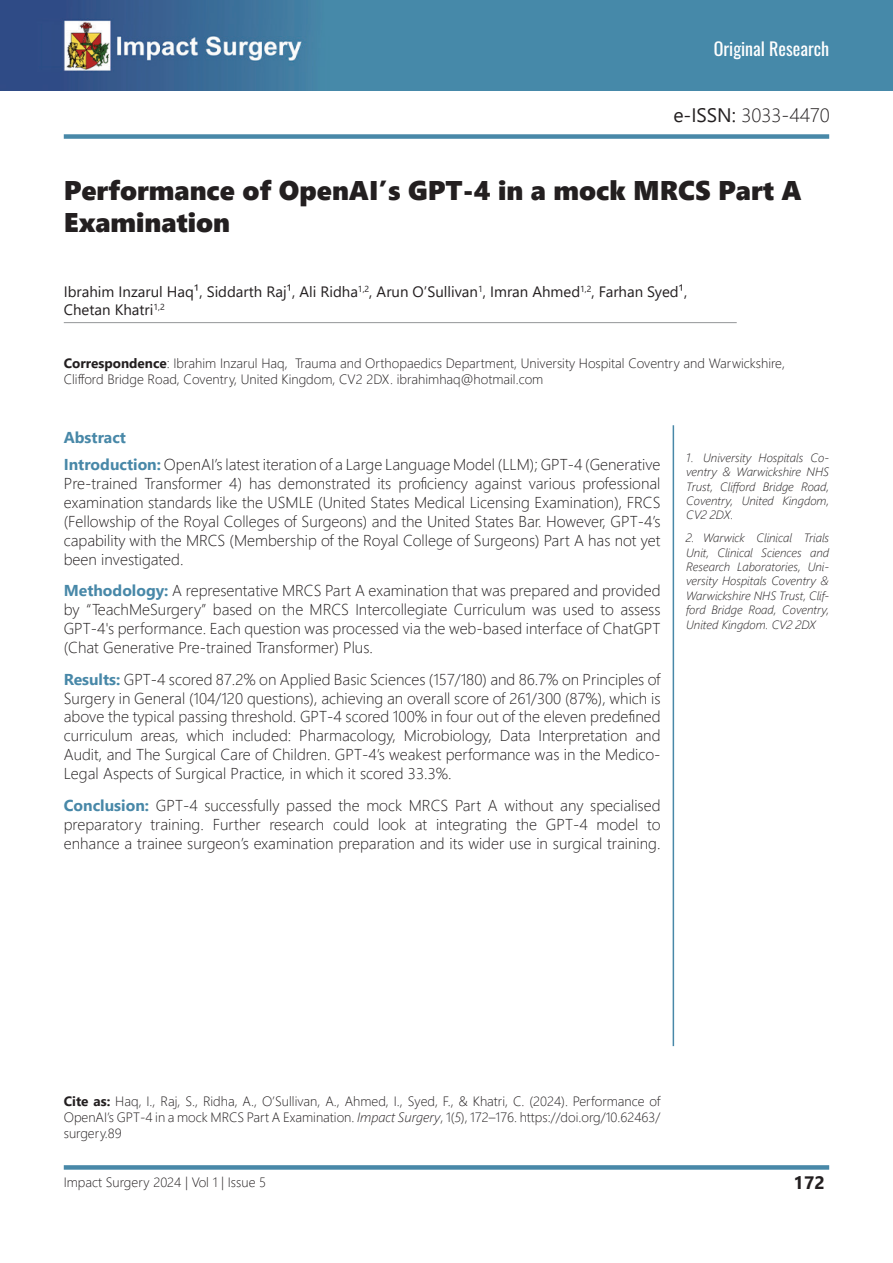
<style>
.page{position:relative;width:893px;height:1263px;background:#fff}
.page>*{position:absolute;margin:0;border:0;box-sizing:border-box;transform-origin:0 0}
.t1{font:27px/32.4px "Segoe UI Black";color:#231f20}
.t2{font:300 19.5px "Segoe UI";color:#231f20}
.t3{font:18px "Oswald";color:#fff}
.t4{font:700 18px "Segoe UI";color:#231f20}
.t5{font:300 15.75px/18.9px "Segoe UI";color:#231f20;text-align:justify}
.t6{font:15px/18px "Segoe UI";color:#231f20}
.t7{font:300 13.5px/16.2px "Segoe UI";color:#231f20}
.t8{font:italic 300 12px/14.4px "Segoe UI";color:#231f20;text-align:justify}
.s1{font-weight:400}
.s2{font-weight:700}
.s3{font-weight:700;color:#4888a8}
.s4{font-style:italic}
</style>
<div class="page">
<img style="left:0;top:0;width:893px;height:91px">
<div style="left:64px;top:1165px;width:765px;height:5px;background:#4888a8"></div>
<hr style="left:64px;top:322px;width:673px;height:1px;background:#939598">
<div style="left:64px;top:134px;width:765px;height:5px;background:#4888a8"></div>
<hr style="left:673px;top:425px;width:1px;height:621px;background:#4888a8">
<p class="t3" style="left:714px;top:33px;width:117px">Original Research</p>
<p class="t2" style="left:673px;top:96px;width:158px"><span class="s1">e-ISSN:</span> 3033-4470</p>
<h1 class="t1" style="left:64px;top:172px;width:739px">Performance of OpenAI’s GPT-4 in a mock MRCS Part A<br>Examination</h1>
<p class="t6" style="left:64px;top:282px;width:625px">Ibrahim Inzarul Haq¹, Siddarth Raj¹, Ali Ridha<sup>1,2</sup>, Arun O’Sullivan<sup>1</sup>, Imran Ahmed<sup>1,2</sup>, Farhan Syed¹,<br>Chetan Khatri<sup>1,2</sup></p>
<p class="t7" style="left:64px;top:353px;width:723px"><span class="s2">Correspondence</span>: Ibrahim Inzarul Haq, Trauma and Orthopaedics Department, University Hospital Coventry and Warwickshire,<br>Clifford Bridge Road, Coventry, United Kingdom, CV2 2DX. ibrahimhaq@hotmail.com</p>
<p class="t5" style="left:64px;top:422px;width:598px;line-height:27.5px"><span class="s3">Abstract<br>Introduction:</span> OpenAI’s latest iteration of a Large Language Model (LLM); GPT-4 (Generative</p>
<p class="t5" style="left:64px;top:472px;width:598px">Pre-trained Transformer 4) has demonstrated its proficiency against various professional examination standards like the USMLE (United States Medical Licensing Examination), FRCS (Fellowship of the Royal Colleges of Surgeons) and the United States Bar. However, GPT-4’s capability with the MRCS (Membership of the Royal College of Surgeons) Part A has not yet been investigated.</p>
<p class="t5" style="left:64px;top:580px;width:598px"><span class="s3">Methodology:</span> A representative MRCS Part A examination that was prepared and provided by “TeachMeSurgery” based on the MRCS Intercollegiate Curriculum was used to assess GPT-4's performance. Each question was processed via the web-based interface of ChatGPT (Chat Generative Pre-trained Transformer) Plus.</p>
<p class="t5" style="left:64px;top:668px;width:598px"><span class="s3">Results:</span> GPT-4 scored 87.2% on Applied Basic Sciences (157/180) and 86.7% on Principles of Surgery in General (104/120 questions), achieving an overall score of 261/300 (87%), which is above the typical passing threshold. GPT-4 scored 100% in four out of the eleven predefined curriculum areas, which included: Pharmacology, Microbiology, Data Interpretation and Audit, and The Surgical Care of Children. GPT-4’s weakest performance was in the Medico-Legal Aspects of Surgical Practice, in which it scored 33.3%.</p>
<p class="t5" style="left:64px;top:794px;width:598px"><span class="s3">Conclusion:</span> GPT-4 successfully passed the mock MRCS Part A without any specialised preparatory training. Further research could look at integrating the GPT-4 model to enhance a trainee surgeon’s examination preparation and its wider use in surgical training.</p>
<p class="t8" style="left:686px;top:448px;width:144px">1. University Hospitals Co&shy;ventry &amp; Warwickshire NHS Trust, Clifford Bridge Road, Coventry, United Kingdom, CV2 2DX.</p>
<p class="t8" style="left:686px;top:529px;width:144px">2. Warwick Clinical Trials Unit, Clinical Sciences and Research Laboratories, Uni&shy;versity Hospitals Coventry &amp; Warwickshire NHS Trust, Clif&shy;ford Bridge Road, Coventry, United Kingdom. CV2 2DX</p>
<p class="t7" style="left:64px;top:1092px;width:598px;text-align:justify"><span class="s2">Cite as:</span> Haq, I., Raj, S., Ridha, A., O’Sullivan, A., Ahmed, I., Syed, F., &amp; Khatri, C. (2024). Performance of OpenAI’s GPT-4 in a mock MRCS Part A Examination. <span class="s4">Impact Surgery</span>, 1(<span class="s4">5</span>), 172–176. https://doi.org/10.62463/ surgery.89</p>
<p class="t7" style="left:64px;top:1172px;width:204px">Impact Surgery 2024 | Vol 1 | Issue 5</p>
<p class="t4" style="left:794px;top:1165px;width:33px">172</p>
</div>
